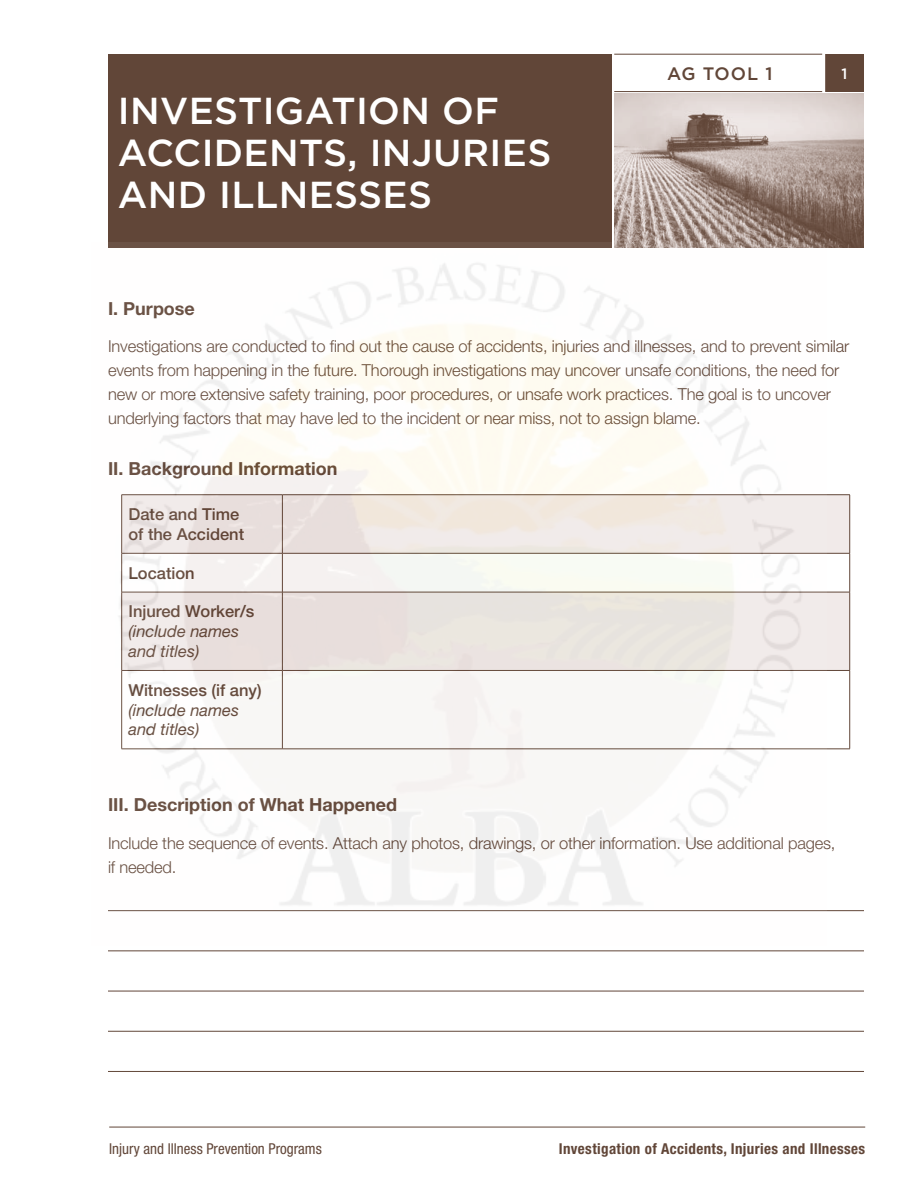
<style>
.page{position:relative;width:918px;height:1188px;background:#fff}
.page>*{position:absolute;margin:0;border:0;box-sizing:border-box;transform-origin:0 0}
.t1{font:500 37.5px/42px "Gotham";letter-spacing:.01em;color:#fff}
.t2{font:500 21px "Gotham";letter-spacing:.025em;color:#fff}
.t3{font:700 18px "Helvetica Neue LT Std";color:#614638}
.t4{font:500 18px "Gotham";letter-spacing:.03em;color:#614638}
.t5{font:300 16.5px/24px "Helvetica Neue LT Std";letter-spacing:-.01em;color:#614638}
.t6{font:500 16.5px/19.8px "Helvetica Neue LT Std";color:#614638}
.t7{font:italic 16.5px/19.8px "Helvetica Neue LT Std";color:#614638}
.t8{font:700 condensed 15px "Helvetica Neue LT Std";letter-spacing:.025em;color:#614638}
.t9{font:condensed 15px "Helvetica Neue LT Std";color:#614638}
.t10{font:500 15px "Gotham";color:#fff}
</style>
<div class="page">
<hr style="left:109px;top:1127px;width:756px;height:1px;background:#614638">
<div style="left:825px;top:54px;width:39px;height:37px;background:#614638"></div>
<hr style="left:614px;top:54px;width:211px;height:1px;background:#614638">
<hr style="left:614px;top:91px;width:211px;height:1px;background:#614638">
<hr style="left:822px;top:47px;width:3px;height:47px;background:#fff">
<hr style="left:108px;top:910px;width:756px;height:1px;background:#614638">
<hr style="left:108px;top:950px;width:756px;height:1px;background:#614638">
<hr style="left:108px;top:991px;width:756px;height:1px;background:#614638">
<hr style="left:108px;top:1031px;width:756px;height:1px;background:#614638">
<hr style="left:108px;top:1071px;width:756px;height:1px;background:#614638">
<svg style="left:826px;top:591px;width:23px;height:158px;fill:#f1ebea"></svg>
<hr style="left:282px;top:494px;width:568px;height:1px;background:#614638">
<hr style="left:849px;top:495px;width:1px;height:58px;background:#614638">
<hr style="left:282px;top:553px;width:568px;height:1px;background:#614638">
<hr style="left:849px;top:553px;width:1px;height:39px;background:#614638">
<hr style="left:282px;top:592px;width:568px;height:1px;background:#614638">
<hr style="left:849px;top:592px;width:1px;height:78px;background:#614638">
<hr style="left:282px;top:670px;width:568px;height:1px;background:#614638">
<hr style="left:849px;top:671px;width:1px;height:78px;background:#614638">
<hr style="left:282px;top:749px;width:568px;height:1px;background:#614638">
<div style="left:108px;top:54px;width:504px;height:194px;background:#614638"></div>
<img style="left:614px;top:94px;width:250px;height:154px">
<img style="left:108px;top:242px;width:718px;height:670px">
<h1 class="t1" style="left:118px;top:89px;width:435px">INVESTIGATION OF<br>ACCIDENTS, INJURIES<br>AND ILLNESSES</h1>
<p class="t2" style="left:120px;top:97px;width:292px">INJURIES AND ILLNESSES</p>
<p class="t4" style="left:667px;top:62px;width:107px">AG TOOL 1</p>
<p class="t10" style="left:842px;top:64px;width:7px">1</p>
<p class="t3" style="left:108px;top:297px;width:88px">I. Purpose</p>
<p class="t5" style="left:108px;top:334px;width:743px">Investigations are conducted to find out the cause of accidents, injuries and illnesses, and to prevent similar events from happening in the future. Thorough investigations may uncover unsafe conditions, the need for new or more extensive safety training, poor procedures, or unsafe work practices. The goal is to uncover underlying factors that may have led to the incident or near miss, not to assign blame.</p>
<p class="t3" style="left:108px;top:457px;width:231px">II. Background Information</p>
<p class="t6" style="left:128px;top:504px;width:117px">Date and Time of the Accident</p>
<p class="t6" style="left:128px;top:563px;width:68px">Location</p>
<p class="t6" style="left:128px;top:601px;width:127px">Injured Worker/s</p>
<p class="t7" style="left:128px;top:621px;width:112px">(include names and titles)</p>
<p class="t6" style="left:128px;top:680px;width:135px">Witnesses (if any)</p>
<p class="t7" style="left:128px;top:699px;width:112px">(include names and titles)</p>
<p class="t3" style="left:108px;top:794px;width:291px">III. Description of What Happened</p>
<p class="t5" style="left:108px;top:831px;width:729px">Include the sequence of events. Attach any photos, drawings, or other information. Use additional pages, if needed.</p>
<p class="t9" style="left:109px;top:1140px;width:214px">Injury and Illness Prevention Programs</p>
<p class="t8" style="left:559px;top:1140px;width:308px">Investigation of Accidents, Injuries and Illnesses</p>
</div>
